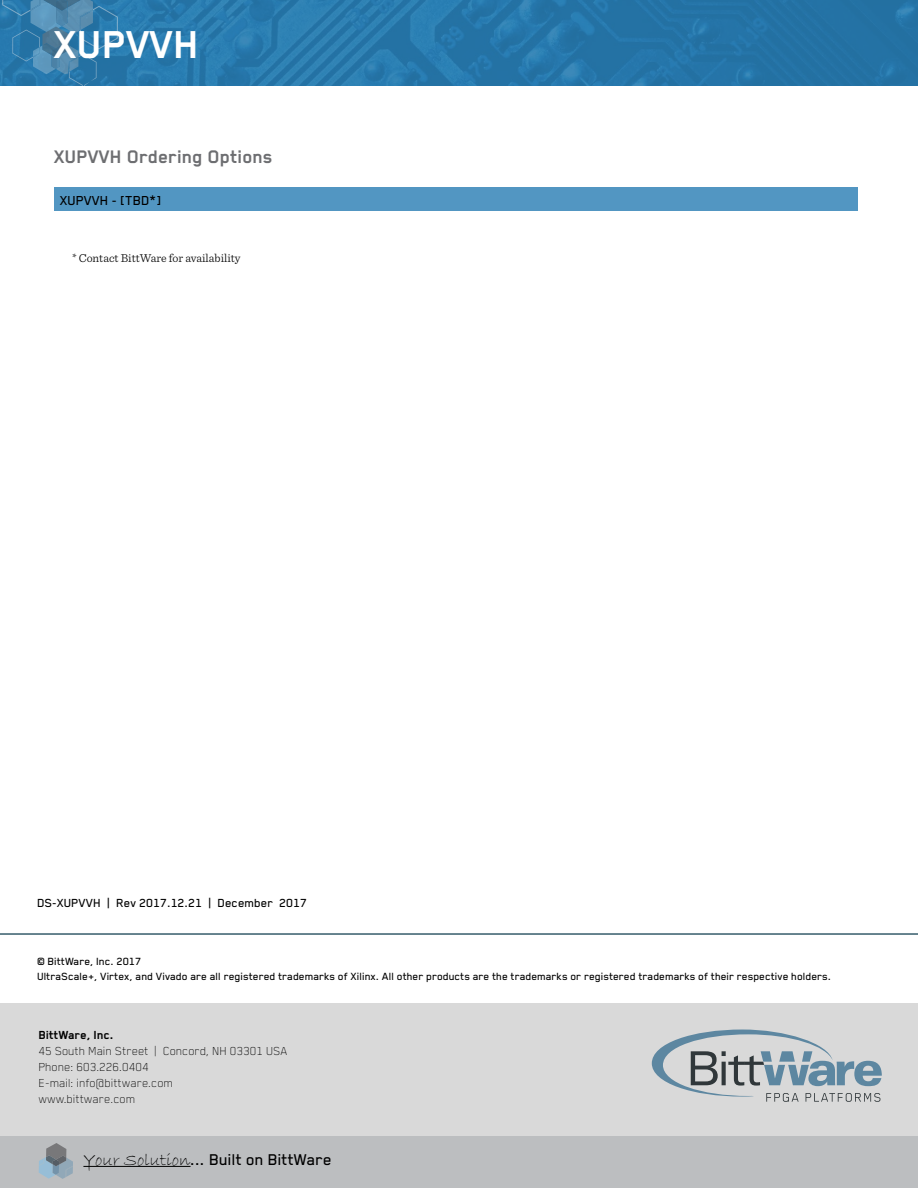
<style>
.page{position:relative;width:918px;height:1188px;background:#fff}
.page>*{position:absolute;margin:0;border:0;box-sizing:border-box;transform-origin:0 0}
.t1{font:700 45px "Blender Pro";color:#fff}
.t2{font:700 21px "Blender Pro";color:#6d6e71}
.t3{font:500 18px "Blender Pro";color:#000}
.t4{font:500 15px "Blender Pro";color:#000}
.t5{font:100 13.5px/16.2px "Blender Pro";color:#000}
.t6{font:500 13.5px "Blender Pro";color:#000}
.t7{font:700 13.5px "Blender Pro";color:#000}
.t8{font:500 12px/14.4px "Blender Pro";color:#000}
.t9{font:300 12px "Sentinel";color:#000}
.s1{font-family:"Bradley Hand ITC";font-weight:400}
</style>
<div class="page">
<div style="left:0;top:0;width:918px;height:86px;background:linear-gradient(to bottom,#2777aa,#2676aa)"></div>
<div style="left:0;top:1003px;width:918px;height:133px;background:#d9d9d9"></div>
<svg style="left:652px;top:1030px;width:230px;height:72px"></svg>
<div style="left:0;top:1136px;width:918px;height:52px;background:#bcbec0"></div>
<hr style="left:0;top:933px;width:918px;height:2px;background:#365c6b">
<svg style="left:2px;top:0;width:116px;height:86px;background:#377eab"></svg>
<hr style="left:83px;top:1166px;width:108px;height:1px;background:#000">
<svg style="left:39px;top:1143px;width:34px;height:36px"></svg>
<div style="left:54px;top:187px;width:803px;height:24px;background:#5296c2"></div>
<h1 class="t1" style="left:54px;top:20px;width:147px">XUPVVH</h1>
<h2 class="t2" style="left:54px;top:145px;width:221px">XUPVVH Ordering Options</h2>
<p class="t4" style="left:60px;top:192px;width:103px">XUPVVH - [TBD*]</p>
<p class="t9" style="left:72px;top:249px;width:170px">* Contact BittWare for availability</p>
<p class="t6" style="left:37px;top:896px;width:272px">DS-XUPVVH | Rev 2017.12.21 | December 2017</p>
<p class="t8" style="left:37px;top:954px;width:796px">© BittWare, Inc. 2017<br>UltraScale+, Virtex, and Vivado are all registered trademarks of Xilinx. All other products are the trademarks or registered trademarks of their respective holders.</p>
<p class="t7" style="left:39px;top:1027px;width:77px">BittWare, Inc.</p>
<p class="t5" style="left:39px;top:1042px;width:251px">45 South Main Street | Concord, NH 03301 USA<br>Phone: 603.226.0404<br>E-mail: info@bittware.com<br>www.bittware.com</p>
<h3 class="t3" style="left:83px;top:1150px;width:250px"><span class="s1">Your Solution</span>... Built on BittWare</h3>
</div>
